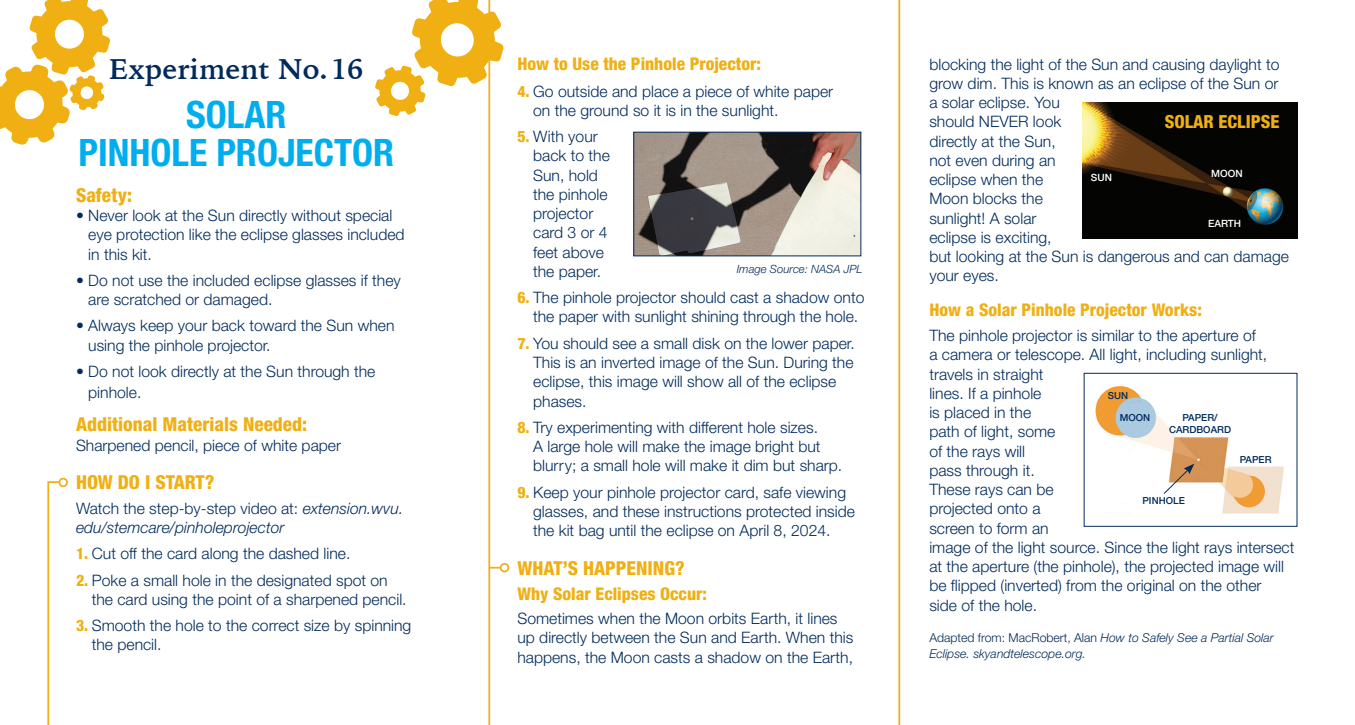
<style>
.page{position:relative;width:1355px;height:725px;background:#fff}
.page>*{position:absolute;margin:0;border:0;box-sizing:border-box;transform-origin:0 0}
.t1{font:700 condensed 37.8px/37.8px "Helvetica Neue LT Std";color:#00aeef;text-align:center}
.t2{font:700 28.18px "Iowan Old Style BT Pro";letter-spacing:.01em;color:#002b5c}
.TEXT{font:800 condensed 19.25px "Helvetica Neue LT Std";color:#f0af13}
.TEXT-2{font:800 condensed 18.03px "Helvetica Neue LT Std";color:#f0af13}
.TEXT-3{font:800 condensed 17.5px "Helvetica Neue LT Std";color:#f0af13}
.TEXT-4{font:300 15.75px/19.2px "Helvetica Neue LT Std";color:#002b5c}
.TEXT-5{font:italic 300 15.75px/19.2px "Helvetica Neue LT Std";color:#002b5c}
.TEXT-6{font:italic 300 12.25px/15.8px "Helvetica Neue LT Std";color:#002b5c}
.TEXT-7{font:italic 300 11.38px "Helvetica Neue LT Std";color:#002b5c}
.TEXT-8{font:500 9.97px "Helvetica Neue LT Std";color:#fff}
.TEXT-9{font:500 9.8px/11.7px "Helvetica Neue LT Std";color:#002b5c;text-align:center}
.s1{font-style:normal}
.s2{font-weight:800;font-stretch:condensed;color:#f0af13}
</style>
<div class="page">
<div style="left:58px;top:477px;width:10px;height:10px;border:2px solid #f0af13;border-radius:50%"></div>
<svg style="left:0;top:0;width:110px;height:145px"></svg>
<svg style="left:47px;top:480px;width:13px;height:244px"></svg>
<img style="left:635px;top:134px;width:224px;height:120px">
<div style="left:633px;top:132px;width:228px;height:124px;border:1px solid #002b5c"></div>
<div style="left:500px;top:563px;width:9px;height:9px;border:2px solid #f0af13;border-radius:50%"></div>
<svg style="left:375px;top:0;width:129px;height:724px"></svg>
<svg style="left:898px;top:0;width:3px;height:724px"></svg>
<img style="left:1083px;top:103px;width:214px;height:136px">
<img style="left:1095px;top:386px;width:189px;height:128px">
<svg style="left:1162px;top:463px;width:32px;height:32px"></svg>
<p class="t2" style="left:109px;top:51px;width:256px">Experiment No. 16</p>
<p class="t1" style="left:78px;top:95px;width:317px">SOLAR<br>PINHOLE PROJECTOR</p>
<p class="TEXT" style="left:76px;top:183px;width:58px">Safety:</p>
<p class="TEXT-4" style="left:88px;top:205px;width:318px;text-indent:-12px">• Never look at the Sun directly without special eye protection like the eclipse glasses included in this kit.</p>
<p class="TEXT-4" style="left:88px;top:270px;width:314px;text-indent:-12px">• Do not use the included eclipse glasses if they are scratched or damaged.</p>
<p class="TEXT-4" style="left:88px;top:316px;width:308px;text-indent:-12px">• Always keep your back toward the Sun when using the pinhole projector.</p>
<p class="TEXT-4" style="left:88px;top:360px;width:289px;line-height:21px;text-indent:-12px">• Do not look directly at the Sun through the pinhole.</p>
<p class="TEXT" style="left:76px;top:412px;width:233px">Additional Materials Needed:</p>
<p class="TEXT-4" style="left:76px;top:435px;width:266px">Sharpened pencil, piece of white paper</p>
<p class="TEXT" style="left:76px;top:470px;width:140px">HOW DO I START?</p>
<p class="TEXT-5" style="left:76px;top:498px;width:329px"><span class="s1">Watch the step-by-step video at:</span> extension.wvu. edu/stemcare/pinholeprojector</p>
<p class="TEXT-4" style="left:76px;top:543px;width:276px"><span class="s2">1.</span> Cut off the card along the dashed line.</p>
<p class="TEXT-4" style="left:92px;top:570px;width:316px;text-indent:-16px"><span class="s2">2.</span> Poke a small hole in the designated spot on the card using the point of a sharpened pencil.</p>
<p class="TEXT-4" style="left:92px;top:615px;width:321px;text-indent:-16px"><span class="s2">3.</span> Smooth the hole to the correct size by spinning the pencil.</p>
<p class="TEXT-3" style="left:517px;top:53px;width:245px">How to Use the Pinhole Projector:</p>
<p class="TEXT-4" style="left:533px;top:81px;width:301px;text-indent:-16px"><span class="s2">4.</span> Go outside and place a piece of white paper on the ground so it is in the sunlight.</p>
<p class="TEXT-4" style="left:533px;top:126px;width:78px;text-indent:-16px"><span class="s2">5.</span> With your back to the<br>Sun, hold the pinhole projector card 3 or 4 feet above the paper.</p>
<p class="TEXT-4" style="left:533px;top:287px;width:333px;text-indent:-16px"><span class="s2">6.</span> The pinhole projector should cast a shadow onto the paper with sunlight shining through the hole.</p>
<p class="TEXT-4" style="left:533px;top:333px;width:323px;text-indent:-16px"><span class="s2">7.</span> You should see a small disk on the lower paper.<br>This is an inverted image of the Sun. During the eclipse, this image will show all of the eclipse phases.</p>
<p class="TEXT-4" style="left:533px;top:417px;width:310px;text-indent:-16px"><span class="s2">8.</span> Try experimenting with different hole sizes.<br>A large hole will make the image bright but blurry; a small hole will make it dim but sharp.</p>
<p class="TEXT-4" style="left:533px;top:482px;width:323px;text-indent:-16px"><span class="s2">9.</span> Keep your pinhole projector card, safe viewing glasses, and these instructions protected inside the kit bag until the eclipse on April 8, 2024.</p>
<p class="TEXT" style="left:517px;top:556px;width:169px">WHAT’S HAPPENING?</p>
<p class="TEXT-3" style="left:517px;top:582px;width:191px">Why Solar Eclipses Occur:</p>
<p class="TEXT-4" style="left:517px;top:608px;width:337px">Sometimes when the Moon orbits Earth, it lines up directly between the Sun and Earth. When this happens, the Moon casts a shadow on the Earth,</p>
<p class="TEXT-7" style="left:736px;top:262px;width:127px">Image Source: NASA JPL</p>
<p class="TEXT-4" style="left:929px;top:54px;width:361px">blocking the light of the Sun and causing daylight to grow dim. This is known as an eclipse of the Sun or a solar eclipse. You<br>should NEVER look<br>directly at the Sun,<br>not even during an<br>eclipse when the<br>Moon blocks the<br>sunlight! A solar<br>eclipse is exciting,<br>but looking at the Sun is dangerous and can damage your eyes.</p>
<p class="TEXT-3" style="left:929px;top:299px;width:274px">How a Solar Pinhole Projector Works:</p>
<p class="TEXT-4" style="left:929px;top:325px;width:366px">The pinhole projector is similar to the aperture of<br>a camera or telescope. All light, including sunlight, travels in straight<br>lines. If a pinhole<br>is placed in the<br>path of light, some<br>of the rays will<br>pass through it.<br>These rays can be<br>projected onto a<br>screen to form an<br>image of the light source. Since the light rays intersect at the aperture (the pinhole), the projected image will be flipped (inverted) from the original on the other<br>side of the hole.</p>
<p class="TEXT-6" style="left:929px;top:629px;width:346px"><span class="s1">Adapted from: MacRobert, Alan</span> How to Safely See a Partial Solar<br>Eclipse. skyandtelescope.org.</p>
<p class="TEXT-2" style="left:1164px;top:110px;width:116px">SOLAR ECLIPSE</p>
<p class="TEXT-8" style="left:1211px;top:167px;width:33px">MOON</p>
<p class="TEXT-8" style="left:1091px;top:171px;width:22px">SUN</p>
<p class="TEXT-8" style="left:1208px;top:217px;width:35px">EARTH</p>
<p class="TEXT-9" style="left:1107px;top:389px;width:22px">SUN</p>
<p class="TEXT-9" style="left:1119px;top:411px;width:32px">MOON</p>
<p class="TEXT-9" style="left:1169px;top:411px;width:63px">PAPER/<br>CARDBOARD</p>
<p class="TEXT-9" style="left:1239px;top:453px;width:33px">PAPER</p>
<p class="TEXT-9" style="left:1142px;top:494px;width:44px">PINHOLE</p>
</div>
